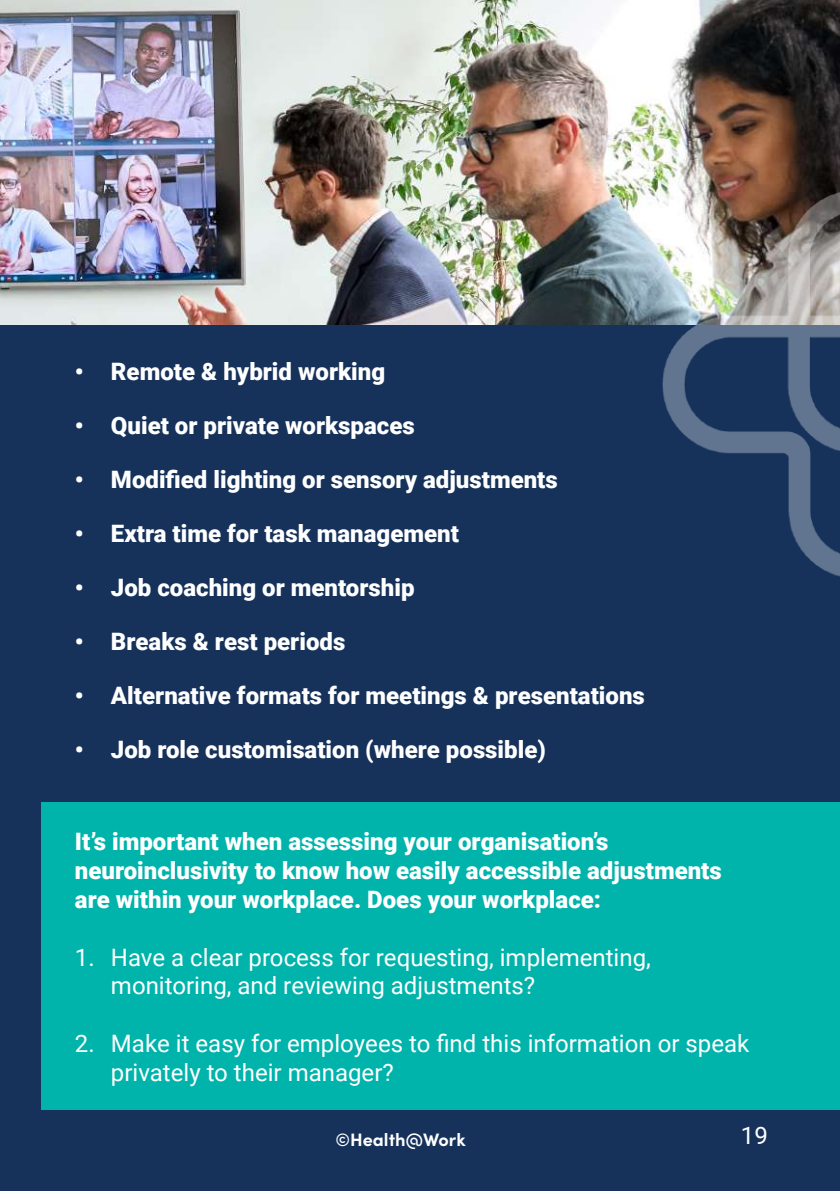
<style>
.page{position:relative;width:840px;height:1191px;background:#fff}
.page>*{position:absolute;margin:0;border:0;box-sizing:border-box;transform-origin:0 0}
.t1{font:900 24px/28.8px "Roboto";color:#fff}
.t2{font:24px/28.8px "Roboto";color:#fff}
.t3{font:700 18px "Sofia Pro";color:#fff}
</style>
<div class="page">
<div style="left:0;top:317px;width:839px;height:874px;background:#16325a"></div>
<img style="left:0;top:0;width:839px;height:324px">
<img style="left:643px;top:173px;width:196px;height:403px">
<div style="left:42px;top:802px;width:797px;height:308px;background:#00b4ac"></div>
<p class="t1" style="left:75px;top:356px;width:312px">• Remote &amp; hybrid working</p>
<p class="t1" style="left:75px;top:410px;width:341px">• Quiet or private workspaces</p>
<p class="t1" style="left:75px;top:464px;width:484px">• Modified lighting or sensory adjustments</p>
<p class="t1" style="left:75px;top:518px;width:385px">• Extra time for task management</p>
<p class="t1" style="left:75px;top:572px;width:341px">• Job coaching or mentorship</p>
<p class="t1" style="left:75px;top:626px;width:272px">• Breaks &amp; rest periods</p>
<p class="t1" style="left:75px;top:680px;width:571px">• Alternative formats for meetings &amp; presentations</p>
<p class="t1" style="left:75px;top:734px;width:472px">• Job role customisation (where possible)</p>
<p class="t1" style="left:75px;top:826px;width:648px">It’s important when assessing your organisation’s neuroinclusivity to know how easily accessible adjustments are within your workplace. Does your workplace:</p>
<p class="t2" style="left:111px;top:941px;width:541px;text-indent:-36px">1. Have a clear process for requesting, implementing, monitoring, and reviewing adjustments?</p>
<p class="t2" style="left:111px;top:1028px;width:639px;text-indent:-36px">2. Make it easy for employees to find this information or speak privately to their manager?</p>
<p class="t3" style="left:335px;top:1125px;width:131px">©Health@Work</p>
<p class="t2" style="left:740px;top:1120px;width:28px">19</p>
</div>
